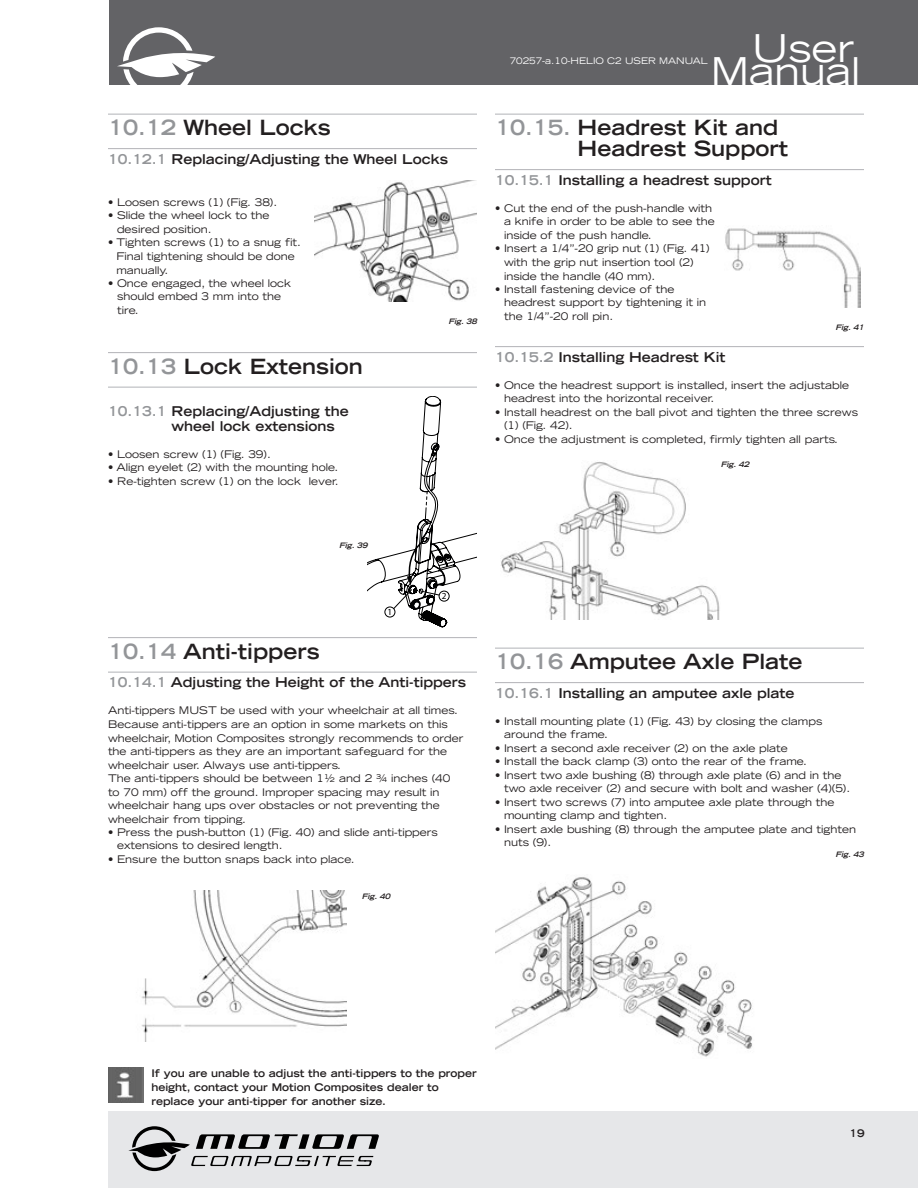
<style>
.page{position:relative;width:918px;height:1188px;background:#fff}
.page>*{position:absolute;margin:0;border:0;box-sizing:border-box;transform-origin:0 0}
.t1{font:expanded 38.4px "Trade Gothic LH";color:#fff}
.TITRE_2{font:700 expanded 21px/21px "Trade Gothic LH";color:#231f20}
.Sous-titre{font:700 expanded 13.5px/15px "Trade Gothic LH";color:#231f20}
.Texte{font:expanded 10.5px/13.5px "Trade Gothic LH";color:#231f20}
.Texte-2{font:700 expanded 10.5px/13.5px "Trade Gothic LH";color:#231f20}
.t2{font:9.3px "Myriad Pro";color:#000001}
.t3{font:expanded 9px "Trade Gothic LH";color:#fff}
.Texte-3{font:italic 700 expanded 7.5px "Trade Gothic LH";color:#231f20}
.s1{color:#939598}
</style>
<div class="page">
<div style="left:110px;top:0;width:808px;height:85px;background:#636366"></div>
<div style="left:109px;top:1112px;width:809px;height:76px;background:#e6e7e9"></div>
<svg style="left:117px;top:27px;width:98px;height:58px"></svg>
<svg style="left:128px;top:1126px;width:251px;height:45px"></svg>
<hr style="left:108px;top:114px;width:369px;height:1px;background:#b2b3b7">
<hr style="left:108px;top:148px;width:369px;height:1px;background:#b2b3b7">
<hr style="left:108px;top:352px;width:369px;height:1px;background:#b2b3b7">
<hr style="left:108px;top:387px;width:369px;height:1px;background:#b2b3b7">
<hr style="left:108px;top:637px;width:369px;height:1px;background:#b2b3b7">
<hr style="left:108px;top:672px;width:369px;height:1px;background:#b2b3b7">
<img style="left:315px;top:180px;width:162px;height:122px">
<svg style="left:368px;top:396px;width:109px;height:232px"></svg>
<img style="left:141px;top:890px;width:206px;height:152px">
<img style="left:108px;top:1067px;width:35px;height:36px">
<hr style="left:495px;top:114px;width:369px;height:1px;background:#b2b3b7">
<hr style="left:495px;top:169px;width:369px;height:1px;background:#b2b3b7">
<hr style="left:495px;top:346px;width:369px;height:1px;background:#b2b3b7">
<hr style="left:495px;top:648px;width:369px;height:1px;background:#b2b3b7">
<hr style="left:495px;top:682px;width:369px;height:1px;background:#b2b3b7">
<img style="left:725px;top:228px;width:135px;height:79px">
<img style="left:501px;top:462px;width:219px;height:157px">
<img style="left:495px;top:877px;width:258px;height:180px">
<p class="TITRE_2" style="left:108px;top:117px;width:224px"><span class="s1">10.12</span> Wheel Locks</p>
<p class="Sous-titre" style="left:108px;top:151px;width:342px"><span class="s1">10.12.1</span> Replacing/Adjusting the Wheel Locks</p>
<p class="Texte" style="left:108px;top:195px;width:171px">• Loosen screws (1) (Fig. 38).</p>
<p class="Texte" style="left:117px;top:209px;width:154px;text-indent:-9px">• Slide the wheel lock to the desired position.</p>
<p class="Texte" style="left:116px;top:236px;width:186px;text-indent:-8px">• Tighten screws (1) to a snug fit.<br>Final tightening should be done manually.</p>
<p class="Texte" style="left:117px;top:276px;width:176px;text-indent:-9px">• Once engaged, the wheel lock should embed 3 mm into the tire.</p>
<p class="TITRE_2" style="left:108px;top:355px;width:256px"><span class="s1">10.13</span> Lock Extension</p>
<p class="Sous-titre" style="left:171px;top:403px;width:179px;text-indent:-63px"><span class="s1">10.13.1</span> Replacing/Adjusting the wheel lock extensions</p>
<p class="Texte" style="left:108px;top:447px;width:164px">• Loosen screw (1) (Fig. 39).</p>
<p class="Texte" style="left:108px;top:461px;width:232px">• Align eyelet (2) with the mounting hole.</p>
<p class="Texte" style="left:108px;top:474px;width:232px">• Re-tighten screw (1) on the lock lever.</p>
<p class="Texte-3" style="left:448px;top:317px;width:32px">Fig.38</p>
<h1 class="t1" style="left:752px;top:23px;width:104px">User</h1>
<h1 class="t1" style="left:711px;top:46px;width:151px">Manual</h1>
<p class="t3" style="left:510px;top:55px;width:199px">70257-a.10-HELIO C2 USER MANUAL</p>
<p class="TITRE_2" style="left:578px;top:117px;width:212px;text-indent:-83px"><span class="s1">10.15.</span> Headrest Kit and<br>Headrest Support</p>
<p class="Sous-titre" style="left:495px;top:172px;width:278px"><span class="s1">10.15.1</span> Installing a headrest support</p>
<p class="Texte" style="left:504px;top:201px;width:212px;text-indent:-9px">• Cut the end of the push-handle with a knife in order to be able to see the inside of the push handle.</p>
<p class="Texte" style="left:504px;top:242px;width:207px;text-indent:-9px">• Insert a 1/4”-20 grip nut (1) (Fig. 41) with the grip nut insertion tool (2) inside the handle (40 mm).</p>
<p class="Texte" style="left:504px;top:282px;width:204px;text-indent:-9px">• Install fastening device of the headrest support by tightening it in the 1/4”-20 roll pin.</p>
<p class="Texte-3" style="left:835px;top:323px;width:32px">Fig.41</p>
<p class="Sous-titre" style="left:495px;top:349px;width:232px"><span class="s1">10.15.2</span> Installing Headrest Kit</p>
<p class="Texte" style="left:504px;top:378px;width:347px;text-indent:-9px">• Once the headrest support is installed, insert the adjustable headrest into the horizontal receiver.</p>
<p class="Texte" style="left:504px;top:405px;width:356px;text-indent:-9px">• Install headrest on the ball pivot and tighten the three screws (1) (Fig. 42).</p>
<p class="Texte" style="left:495px;top:432px;width:345px">• Once the adjustment is completed, firmly tighten all parts.</p>
<p class="Texte-3" style="left:721px;top:459px;width:32px">Fig.42</p>
<p class="Texte-3" style="left:339px;top:540px;width:32px">Fig.39</p>
<p class="t2" style="left:388px;top:607px;width:6px">1</p>
<p class="t2" style="left:442px;top:591px;width:6px">2</p>
<p class="TITRE_2" style="left:108px;top:640px;width:213px"><span class="s1">10.14</span> Anti-tippers</p>
<p class="Sous-titre" style="left:108px;top:675px;width:360px"><span class="s1">10.14.1</span> Adjusting the Height of the Anti-tippers</p>
<p class="Texte" style="left:108px;top:704px;width:357px">Anti-tippers MUST be used with your wheelchair at all times.<br>Because anti-tippers are an option in some markets on this wheelchair, Motion Composites strongly recommends to order the anti-tippers as they are an important safeguard for the wheelchair user. Always use anti-tippers.</p>
<p class="Texte" style="left:108px;top:771px;width:344px">The anti-tippers should be between 1½ and 2 ¾ inches (40 to 70 mm) off the ground. Improper spacing may result in wheelchair hang ups over obstacles or not preventing the wheelchair from tipping.</p>
<p class="Texte" style="left:117px;top:825px;width:322px;text-indent:-9px">• Press the push-button (1) (Fig. 40) and slide anti-tippers extensions to desired length.</p>
<p class="Texte" style="left:108px;top:852px;width:248px">• Ensure the button snaps back into place.</p>
<p class="Texte-3" style="left:362px;top:891px;width:32px">Fig.40</p>
<p class="TITRE_2" style="left:495px;top:651px;width:309px"><span class="s1">10.16</span> Amputee Axle Plate</p>
<p class="Sous-titre" style="left:495px;top:685px;width:301px"><span class="s1">10.16.1</span> Installing an amputee axle plate</p>
<p class="Texte" style="left:504px;top:714px;width:320px;text-indent:-9px">• Install mounting plate (1) (Fig. 43) by closing the clamps around the frame.</p>
<p class="Texte" style="left:495px;top:741px;width:294px">• Insert a second axle receiver (2) on the axle plate</p>
<p class="Texte" style="left:495px;top:755px;width:313px">• Install the back clamp (3) onto the rear of the frame.</p>
<p class="Texte" style="left:504px;top:768px;width:348px;text-indent:-9px">• Insert two axle bushing (8) through axle plate (6) and in the two axle receiver (2) and secure with bolt and washer (4)(5).</p>
<p class="Texte" style="left:504px;top:795px;width:332px;text-indent:-9px">• Insert two screws (7) into amputee axle plate through the mounting clamp and tighten.</p>
<p class="Texte" style="left:504px;top:822px;width:354px;text-indent:-9px">• Insert axle bushing (8) through the amputee plate and tighten nuts (9).</p>
<p class="Texte-3" style="left:835px;top:849px;width:32px">Fig.43</p>
<p class="Texte-2" style="left:151px;top:1067px;width:327px">If you are unable to adjust the anti-tippers to the proper height, contact your Motion Composites dealer to replace your anti-tipper for another size.</p>
<p class="Texte-2" style="left:850px;top:1127px;width:17px">19</p>
</div>
